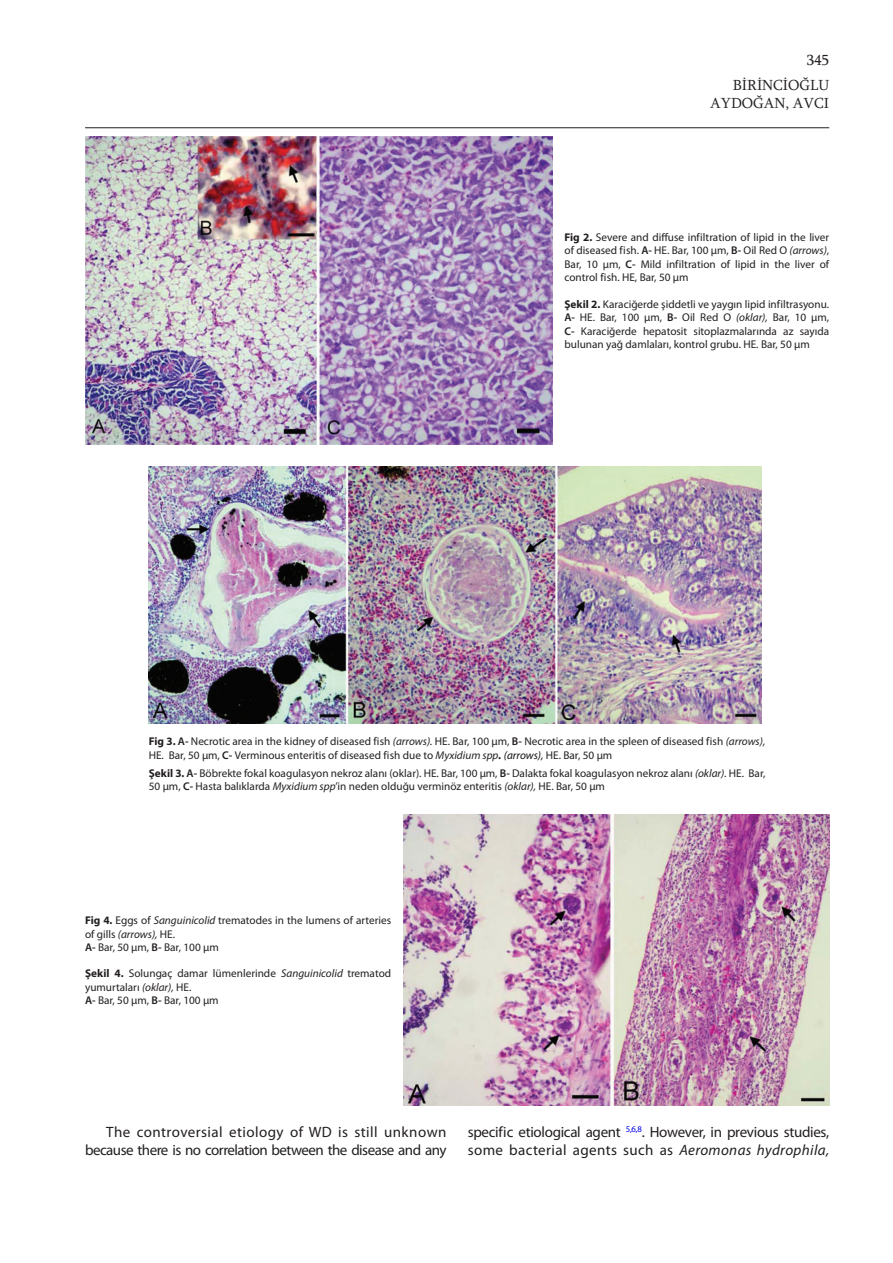
<style>
.page{position:relative;width:893px;height:1263px;background:#fff}
.page>*{position:absolute;margin:0;border:0;box-sizing:border-box;transform-origin:0 0}
.METIN{font:15px/17.9px "Myriad Pro";letter-spacing:-.02em;color:#231f20;text-align:right}
.UST_BILGI_SAG{font:15px "Sylfaen";color:#231f20}
.sag_numara{font:15px "Sylfaen";color:#231f20}
.METIN-2{font:11.25px/13.5px "Myriad Pro";color:#231f20}
.s1{font-weight:700}
.s2{font-weight:600}
.s3{font-style:italic}
.s4{font-weight:700;font-style:italic}
.s5{font-style:italic;color:#131313}
</style>
<div class="page">
<hr style="left:85px;top:127px;width:744px;height:1px;background:#231f20">
<img style="left:85px;top:136px;width:468px;height:308px">
<img style="left:149px;top:466px;width:612px;height:257px">
<img style="left:404px;top:814px;width:425px;height:292px">
<p class="sag_numara" style="left:807px;top:50px;width:24px">345</p>
<p class="UST_BILGI_SAG" style="left:733px;top:75px;width:98px">BİRİNCİOĞLU</p>
<p class="UST_BILGI_SAG" style="left:710px;top:93px;width:120px">AYDOĞAN, AVCI</p>
<p class="METIN-2" style="left:564px;top:230px;width:266px;text-align:justify"><span class="s1">Fig 2.</span> Severe and diffuse infiltration of lipid in the liver of diseased fish. <span class="s2">A-</span> HE. Bar, 100 µm, <span class="s2">B-</span> Oil Red O <span class="s3">(arrows)</span>, Bar, 10 µm, <span class="s2">C-</span> Mild infiltration of lipid in the liver of control fish. HE, Bar, 50 µm</p>
<p class="METIN-2" style="left:564px;top:297px;width:266px;text-align:justify"><span class="s1">Şekil 2.</span> Karaciğerde şiddetli ve yaygın lipid infiltrasyonu.<br><span class="s2">A-</span> HE. Bar, 100 µm, <span class="s2">B-</span> Oil Red O <span class="s3">(oklar),</span> Bar, 10 µm, <span class="s2">C-</span> Karaciğerde hepatosit sitoplazmalarında az sayıda bulunan yağ damlaları, kontrol grubu. HE. Bar, 50 µm</p>
<p class="METIN-2" style="left:149px;top:735px;width:618px"><span class="s1">Fig 3.</span> <span class="s2">A-</span> Necrotic area in the kidney of diseased fish <span class="s3">(arrows).</span> HE. Bar, 100 µm, <span class="s2">B-</span> Necrotic area in the spleen of diseased fish <span class="s3">(arrows),<br></span>HE. Bar, 50 µm, <span class="s2">C-</span> Verminous enteritis of diseased fish due to <span class="s3">Myxidium spp</span><span class="s4">.</span> <span class="s5">(arrows),</span> HE. Bar, 50 µm</p>
<p class="METIN-2" style="left:149px;top:766px;width:618px"><span class="s1">Şekil 3.</span> <span class="s2">A-</span> Böbrekte fokal koagulasyon nekroz alanı (oklar). HE. Bar, 100 µm, <span class="s2">B-</span> Dalakta fokal koagulasyon nekroz alanı <span class="s3">(oklar).</span> HE. Bar,<br>50 µm, <span class="s2">C-</span> Hasta balıklarda <span class="s3">Myxidium spp</span>’in neden olduğu verminöz enteritis <span class="s3">(oklar),</span> HE. Bar, 50 µm</p>
<p class="METIN-2" style="left:85px;top:913px;width:308px"><span class="s1">Fig 4.</span> Eggs of <span class="s3">Sanguinicolid</span> trematodes in the lumens of arteries of gills <span class="s3">(arrows),</span> HE.</p>
<p class="METIN-2" style="left:85px;top:940px;width:135px"><span class="s2">A-</span> Bar, 50 µm, <span class="s2">B-</span> Bar, 100 µm</p>
<p class="METIN-2" style="left:85px;top:967px;width:308px"><span class="s1">Şekil 4.</span> Solungaç damar lümenlerinde <span class="s3">Sanguinicolid</span> trematod yumurtaları <span class="s3">(oklar),</span> HE.</p>
<p class="METIN-2" style="left:85px;top:994px;width:135px"><span class="s2">A-</span> Bar, 50 µm, <span class="s2">B-</span> Bar, 100 µm</p>
<p class="METIN" style="left:85px;top:1123px;width:363px">The controversial etiology of WD is still unknown because there is no correlation between the disease and any</p>
<p class="METIN" style="left:468px;top:1123px;width:363px;text-align:left">specific etiological agent <sup>5,6,8</sup>. However, in previous studies, some bacterial agents such as <span class="s3">Aeromonas hydrophila,</span></p>
</div>
